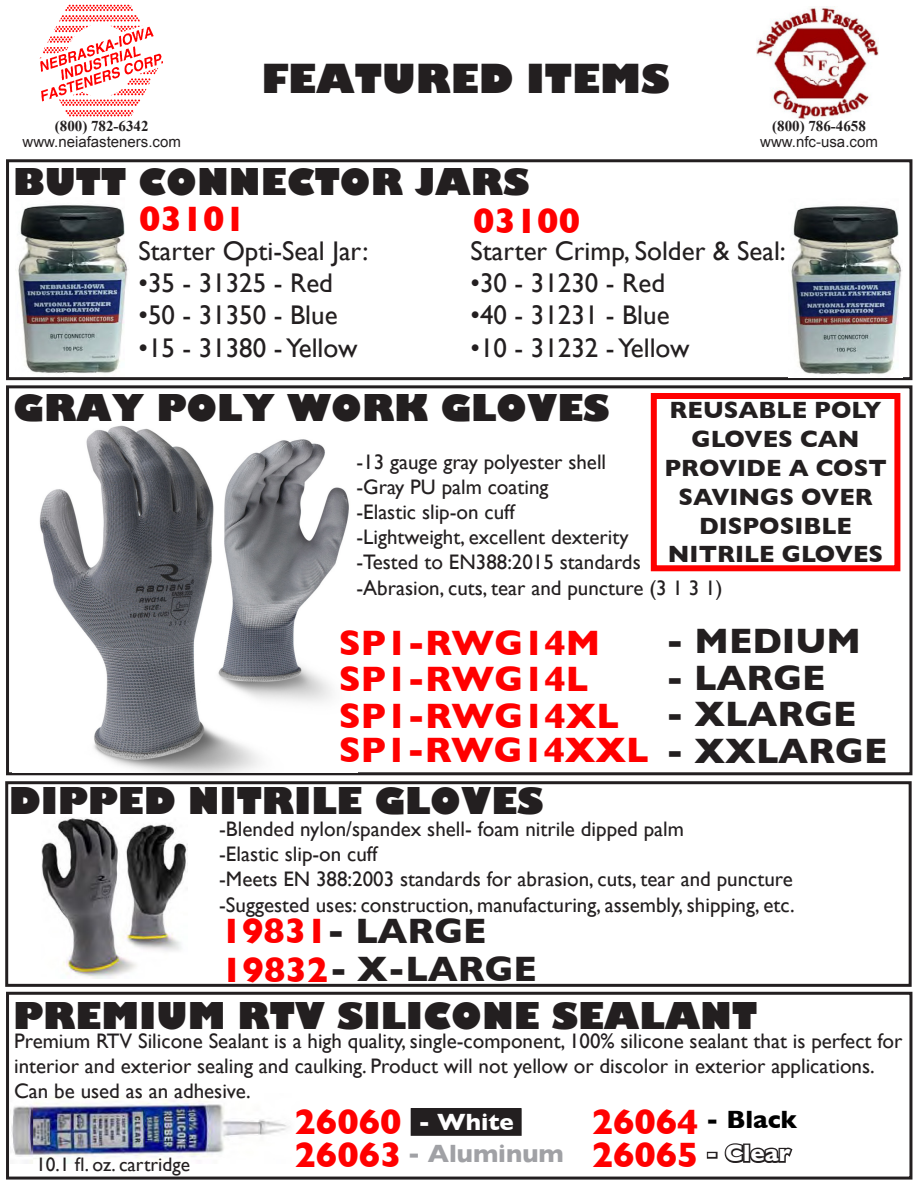
<style>
.page{position:relative;width:918px;height:1188px;background:#fff}
.page>*{position:absolute;margin:0;border:0;box-sizing:border-box;transform-origin:0 0}
.t1{font:800 39px "Gill Sans";color:#231f20}
.t2{font:800 36px "Gill Sans";color:#231f20}
.t3{font:700 36px "Gill Sans";color:#f00}
.t4{font:700 36px "Gill Sans";color:#231f20}
.t5{font:27px "Gill Sans";color:#231f20}
.t6{font:700 25.5px "Gill Sans";color:#a0a1a5}
.t7{font:700 25.5px "Gill Sans";color:#000}
.t8{font:700 24px/28.8px "Gill Sans";color:#231f20;text-align:center}
.t9{font:700 24px "Gill Sans";color:#fff}
.t10{font:21px/25.2px "Gill Sans";color:#231f20}
.t11{font:19.5px "Gill Sans";color:#231f20}
.t12{font:15px "Arial";color:#231f20}
.t13{font:700 15px "Times New Roman";color:#231f20}
.s1{color:#f00}
</style>
<div class="page">
<div style="left:6px;top:992px;width:906px;height:188px;border:3px solid #231f20"></div>
<div style="left:5px;top:781px;width:907px;height:206px;border:3px solid #231f20"></div>
<div style="left:6px;top:159px;width:906px;height:221px;border:3px solid #231f20"></div>
<img style="left:757px;top:6px;width:121px;height:113px">
<img style="left:40px;top:5px;width:123px;height:111px">
<img style="left:18px;top:205px;width:110px;height:169px">
<img style="left:789px;top:206px;width:114px;height:171px">
<img style="left:41px;top:818px;width:147px;height:161px">
<img style="left:11px;top:1093px;width:279px;height:71px">
<div style="left:411px;top:1109px;width:110px;height:26px;background:#231f20"></div>
<div style="left:411px;top:1108px;width:111px;height:28px;border:2px solid #231f20"></div>
<div style="left:707px;top:1152px;width:11px;height:7px;border:3px solid #231f20"></div>
<svg style="left:724px;top:1143px;width:69px;height:20px"></svg>
<div style="left:6px;top:385px;width:906px;height:390px;border:3px solid #231f20"></div>
<img style="left:12px;top:425px;width:345px;height:347px">
<div style="left:651px;top:393px;width:249px;height:178px;border:6px solid #f00"></div>
<p class="t13" style="left:55px;top:115px;width:95px">(800) 782-6342</p>
<p class="t12" style="left:23px;top:132px;width:160px">www.neiafasteners.com</p>
<p class="t1" style="left:261px;top:48px;width:410px">FEATURED ITEMS</p>
<p class="t2" style="left:13px;top:154px;width:517px">BUTT CONNECTOR JARS</p>
<p class="t13" style="left:772px;top:116px;width:95px">(800) 786-4658</p>
<p class="t12" style="left:760px;top:132px;width:119px">www.nfc-usa.com</p>
<p class="t3" style="left:139px;top:191px;width:108px">03101</p>
<p class="t5" style="left:139px;top:235px;width:231px">Starter Opti-Seal Jar:</p>
<p class="t5" style="left:139px;top:267px;width:196px">•35 - 31325 - Red</p>
<p class="t5" style="left:139px;top:299px;width:201px">•50 - 31350 - Blue</p>
<p class="t5" style="left:139px;top:332px;width:221px">•15 - 31380 - Yellow</p>
<p class="t3" style="left:473px;top:192px;width:108px">03100</p>
<p class="t5" style="left:471px;top:235px;width:317px">Starter Crimp, Solder &amp; Seal:</p>
<p class="t5" style="left:471px;top:267px;width:196px">•30 - 31230 - Red</p>
<p class="t5" style="left:471px;top:299px;width:201px">•40 - 31231 - Blue</p>
<p class="t5" style="left:471px;top:332px;width:221px">•10 - 31232 - Yellow</p>
<p class="t2" style="left:13px;top:379px;width:598px">GRAY POLY WORK GLOVES</p>
<p class="t10" style="left:356px;top:449px;width:251px">-13 gauge gray polyester shell</p>
<p class="t10" style="left:356px;top:474px;width:194px">-Gray PU palm coating</p>
<p class="t10" style="left:356px;top:499px;width:160px">-Elastic slip-on cuff</p>
<p class="t10" style="left:356px;top:524px;width:274px">-Lightweight, excellent dexterity</p>
<p class="t10" style="left:356px;top:549px;width:286px">-Tested to EN388:2015 standards</p>
<p class="t10" style="left:356px;top:575px;width:368px">-Abrasion, cuts, tear and puncture (3 1 3 1)</p>
<p class="t3" style="left:339px;top:614px;width:263px">SP1-RWG14M</p>
<p class="t3" style="left:339px;top:651px;width:251px">SP1-RWG14L</p>
<p class="t3" style="left:339px;top:687px;width:282px">SP1-RWG14XL</p>
<p class="t3" style="left:339px;top:721px;width:312px">SP1-RWG14XXL</p>
<p class="t8" style="left:664px;top:395px;width:224px">REUSABLE POLY<br>GLOVES CAN<br>PROVIDE A COST<br>SAVINGS OVER<br>DISPOSIBLE</p>
<p class="t8" style="left:668px;top:539px;width:217px">NITRILE GLOVES</p>
<p class="t4" style="left:666px;top:612px;width:196px">- MEDIUM</p>
<p class="t4" style="left:666px;top:649px;width:161px">- LARGE</p>
<p class="t4" style="left:666px;top:685px;width:192px">- XLARGE</p>
<p class="t4" style="left:666px;top:722px;width:223px">- XXLARGE</p>
<p class="t2" style="left:9px;top:773px;width:536px">DIPPED NITRILE GLOVES</p>
<p class="t10" style="left:219px;top:816px;width:466px">-Blended nylon/spandex shell- foam nitrile dipped palm</p>
<p class="t10" style="left:219px;top:841px;width:160px">-Elastic slip-on cuff</p>
<p class="t10" style="left:219px;top:867px;width:575px">-Meets EN 388:2003 standards for abrasion, cuts, tear and puncture</p>
<p class="t10" style="left:219px;top:892px;width:577px">-Suggested uses: construction, manufacturing, assembly, shipping, etc.</p>
<p class="t4" style="left:221px;top:902px;width:267px"><span class="s1">19831</span>- LARGE</p>
<p class="t4" style="left:221px;top:940px;width:317px"><span class="s1">19832</span>- X-LARGE</p>
<p class="t2" style="left:13px;top:988px;width:745px">PREMIUM RTV SILICONE SEALANT</p>
<p class="t10" style="left:14px;top:1028px;width:890px">Premium RTV Silicone Sealant is a high quality, single-component, 100% silicone sealant that is perfect for interior and exterior sealing and caulking. Product will not yellow or discolor in exterior applications.<br>Can be used as an adhesive.</p>
<p class="t3" style="left:295px;top:1094px;width:108px">26060</p>
<p class="t3" style="left:295px;top:1127px;width:108px">26063</p>
<p class="t3" style="left:592px;top:1094px;width:108px">26064</p>
<p class="t3" style="left:592px;top:1126px;width:108px">26065</p>
<p class="t7" style="left:706px;top:1099px;width:93px">- Black</p>
<p class="t9" style="left:706px;top:1134px;width:86px">- Clear</p>
<p class="t9" style="left:418px;top:1103px;width:97px">- White</p>
<p class="t6" style="left:408px;top:1133px;width:158px">- Aluminum</p>
<p class="t11" style="left:36px;top:1153px;width:156px">10.1 fl. oz. cartridge</p>
</div>
